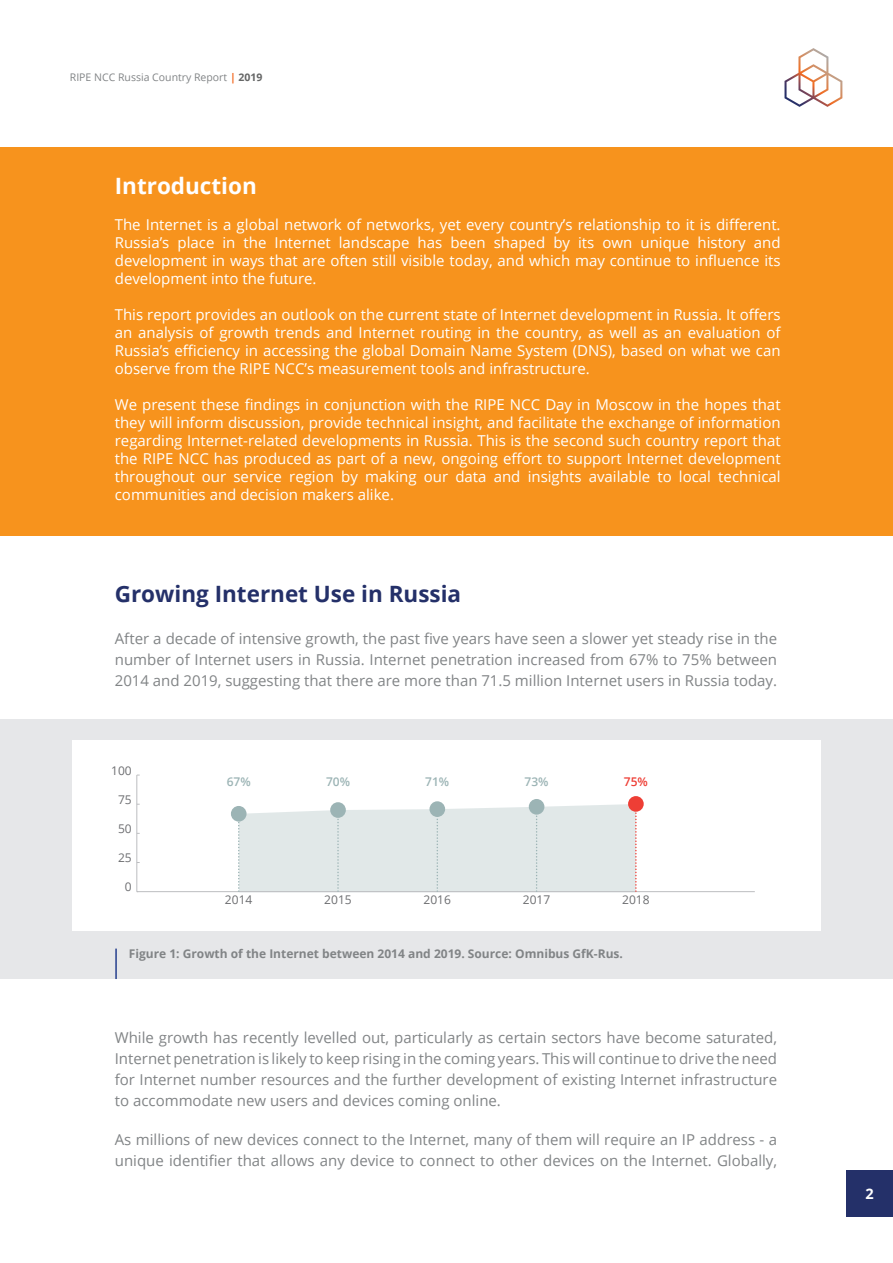
<style>
.page{position:relative;width:893px;height:1263px;background:#fff}
.page>*{position:absolute;margin:0;border:0;box-sizing:border-box;transform-origin:0 0}
.heading_1{font:700 22.5px "Open Sans";color:#243069}
.body_text___white_sp{font:700 22.5px "Open Sans";color:#fff}
.body_text___white_sp-2{font:15px/18px "Open Sans";color:#fff;text-align:justify}
.body_text___white_sp-3{font:15px/21px "Open Sans";color:#818486;text-align:justify}
.body_text{font:15px/21px "Open Sans";color:#818486;text-align:justify}
.t1{font:700 14.55px "Open Sans";color:#fff}
.figure_text{font:700 12px "Open Sans";color:#818486}
.t2{font:12px "Open Sans";color:#6c6d70}
.t3{font:600 12px "Open Sans";color:#9cb4b5}
.t4{font:600 12px "Open Sans";color:#ee3e35}
.t5{font:10.5px "Open Sans";color:#818486}
.s1{font-weight:700;color:#f36a21}
.s2{font-weight:700;color:#656666}
</style>
<div class="page">
<svg style="left:784px;top:48px;width:58px;height:59px"></svg>
<div style="left:846px;top:1169px;width:47px;height:47px;background:#243069"></div>
<div style="left:0;top:148px;width:893px;height:388px;background:#f7931d"></div>
<div style="left:0;top:719px;width:893px;height:260px;background:#e6e7e9"></div>
<div style="left:72px;top:740px;width:749px;height:191px;background:#fff"></div>
<hr style="left:136px;top:775px;width:1px;height:117px;background:#bcbdc0">
<hr style="left:137px;top:891px;width:618px;height:1px;background:#bcbdc0">
<div style="left:231px;top:806px;width:16px;height:15px;background:#9cb4b5;border-radius:50%"></div>
<svg style="left:330px;top:802px;width:16px;height:16px"></svg>
<svg style="left:429px;top:801px;width:16px;height:16px"></svg>
<div style="left:529px;top:799px;width:15px;height:16px;background:#9cb4b5;border-radius:50%"></div>
<svg style="left:238px;top:804px;width:399px;height:88px;background:#e0e7e7"></svg>
<div style="left:628px;top:796px;width:16px;height:16px;background:#ee3e35;border-radius:50%"></div>
<hr style="left:115px;top:948px;width:2px;height:31px;background:#253f8e">
<p class="t5" style="left:70px;top:70px;width:194px">RIPE NCC Russia Country Report <span class="s1">|</span> <span class="s2">2019</span></p>
<p class="body_text___white_sp" style="left:115px;top:170px;width:144px">Introduction</p>
<p class="body_text___white_sp-2" style="left:115px;top:215px;width:667px">The Internet is a global network of networks, yet every country’s relationship to it is different.<br>Russia’s place in the Internet landscape has been shaped by its own unique history and development in ways that are often still visible today, and which may continue to influence its development into the future.</p>
<p class="body_text___white_sp-2" style="left:115px;top:305px;width:667px">This report provides an outlook on the current state of Internet development in Russia. It offers an analysis of growth trends and Internet routing in the country, as well as an evaluation of Russia’s efficiency in accessing the global Domain Name System (DNS), based on what we can observe from the RIPE NCC’s measurement tools and infrastructure.</p>
<p class="body_text___white_sp-2" style="left:115px;top:395px;width:667px">We present these findings in conjunction with the RIPE NCC Day in Moscow in the hopes that they will inform discussion, provide technical insight, and facilitate the exchange of information regarding Internet-related developments in Russia. This is the second such country report that the RIPE NCC has produced as part of a new, ongoing effort to support Internet development throughout our service region by making our data and insights available to local technical communities and decision makers alike.</p>
<p class="heading_1" style="left:115px;top:578px;width:348px">Growing Internet Use in Russia</p>
<p class="body_text" style="left:115px;top:628px;width:664px">After a decade of intensive growth, the past five years have seen a slower yet steady rise in the number of Internet users in Russia. Internet penetration increased from 67% to 75% between 2014 and 2019, suggesting that there are more than 71.5 million Internet users in Russia today.</p>
<p class="t2" style="left:111px;top:763px;width:22px">100</p>
<p class="t2" style="left:118px;top:792px;width:15px">75</p>
<p class="t2" style="left:118px;top:821px;width:15px">50</p>
<p class="t2" style="left:118px;top:850px;width:15px">25</p>
<p class="t2" style="left:125px;top:879px;width:8px">0</p>
<p class="t3" style="left:227px;top:774px;width:26px">67%</p>
<p class="t3" style="left:326px;top:774px;width:26px">70%</p>
<p class="t3" style="left:425px;top:774px;width:26px">71%</p>
<p class="t3" style="left:525px;top:774px;width:26px">73%</p>
<p class="t4" style="left:624px;top:774px;width:26px">75%</p>
<p class="t2" style="left:225px;top:891px;width:29px">2014</p>
<p class="t2" style="left:324px;top:891px;width:29px">2015</p>
<p class="t2" style="left:424px;top:891px;width:29px">2016</p>
<p class="t2" style="left:523px;top:891px;width:29px">2017</p>
<p class="t2" style="left:622px;top:891px;width:29px">2018</p>
<p class="figure_text" style="left:129px;top:945px;width:496px">Figure 1: Growth of the Internet between 2014 and 2019. Source: Omnibus GfK-Rus.</p>
<p class="body_text___white_sp-3" style="left:115px;top:1027px;width:664px">While growth has recently levelled out, particularly as certain sectors have become saturated, Internet penetration is likely to keep rising in the coming years. This will continue to drive the need for Internet number resources and the further development of existing Internet infrastructure to accommodate new users and devices coming online.</p>
<p class="body_text___white_sp-3" style="left:115px;top:1129px;width:664px">As millions of new devices connect to the Internet, many of them will require an IP address - a unique identifier that allows any device to connect to other devices on the Internet. Globally,</p>
<p class="t1" style="left:865px;top:1183px;width:10px">2</p>
</div>
